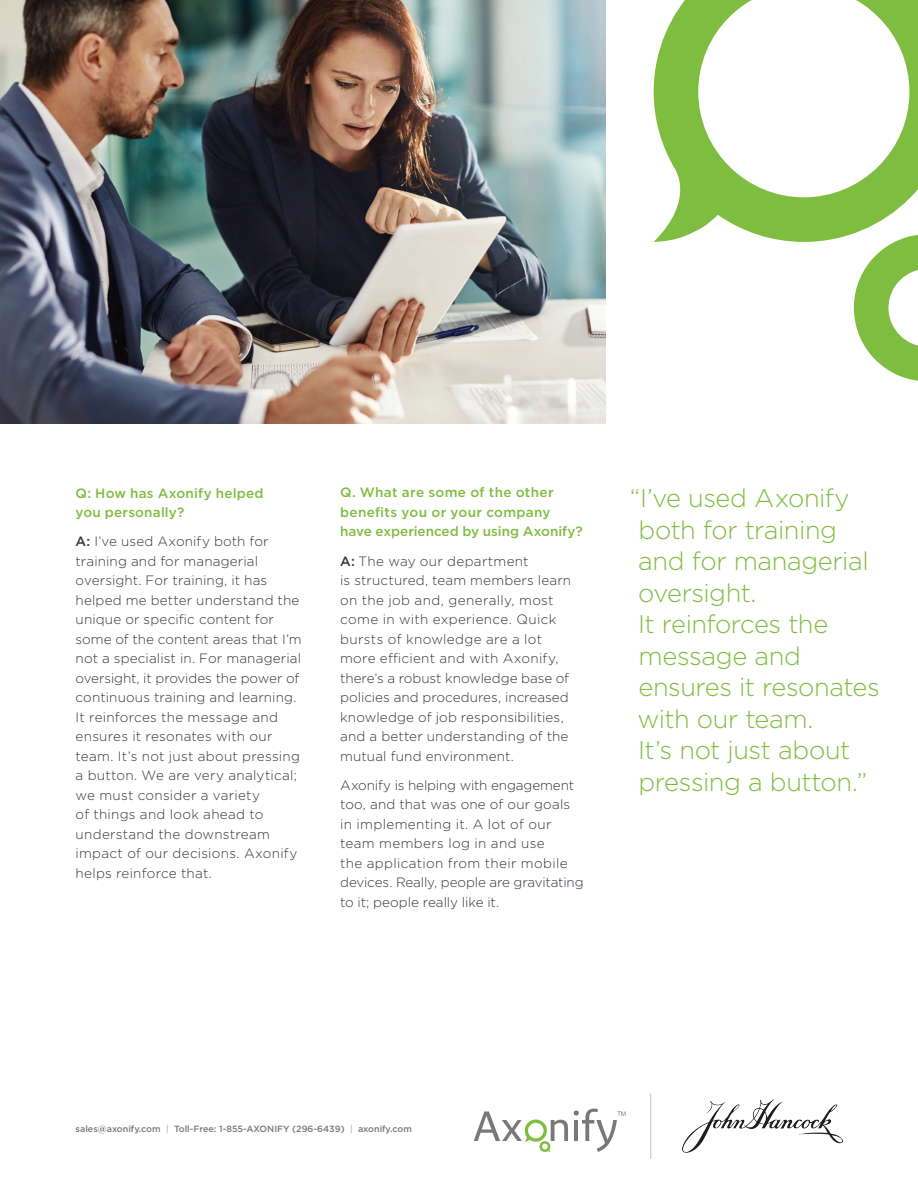
<style>
.page{position:relative;width:918px;height:1188px;background:#fff}
.page>*{position:absolute;margin:0;border:0;box-sizing:border-box;transform-origin:0 0}
.t1{font:300 25.5px/31.5px "Gotham";letter-spacing:-.015em;color:#7fbd41}
.t2{font:300 13.5px/19.5px "Gotham";letter-spacing:.01em;color:#323640}
.t3{font:500 13.5px/19.5px "Gotham";letter-spacing:.015em;color:#7fbd41}
.t4{font:500 9px "Gotham";color:#787779}
.s1{font-weight:500}
.s2{font-weight:300}
</style>
<div class="page">
<img style="left:682px;top:1100px;width:160px;height:52px">
<hr style="left:650px;top:1094px;width:1px;height:65px;background:#bcbdc0">
<svg style="left:574px;top:1109px;width:51px;height:43px"></svg>
<svg style="left:474px;top:1111px;width:94px;height:41px"></svg>
<img style="left:0;top:0;width:606px;height:423px">
<svg style="left:654px;top:0;width:264px;height:242px"></svg>
<svg style="left:854px;top:234px;width:64px;height:147px"></svg>
<p class="t3" style="left:76px;top:483px;width:189px">Q: How has Axonify helped you personally?</p>
<p class="t2" style="left:76px;top:531px;width:227px"><span class="s1">A:</span> I’ve used Axonify both for training and for managerial oversight. For training, it has helped me better understand the unique or specific content for some of the content areas that I’m not a specialist in. For managerial oversight, it provides the power of continuous training and learning.<br>It reinforces the message and ensures it resonates with our team. It’s not just about pressing a button. We are very analytical; we must consider a variety<br>of things and look ahead to understand the downstream impact of our decisions. Axonify helps reinforce that.</p>
<p class="t3" style="left:340px;top:483px;width:244px">Q. What are some of the other benefits you or your company have experienced by using Axonify?</p>
<p class="t2" style="left:340px;top:551px;width:232px"><span class="s1">A:</span> The way our department<br>is structured, team members learn on the job and, generally, most come in with experience. Quick bursts of knowledge are a lot more efficient and with Axonify, there’s a robust knowledge base of policies and procedures, increased knowledge of job responsibilities, and a better understanding of the mutual fund environment.</p>
<p class="t2" style="left:340px;top:775px;width:245px">Axonify is helping with engagement too, and that was one of our goals in implementing it. A lot of our team members log in and use<br>the application from their mobile devices. Really, people are gravitating to it; people really like it.</p>
<h1 class="t1" style="left:638px;top:482px;width:244px;text-indent:-8px">“I’ve used Axonify both for training and for managerial oversight.<br>It reinforces the message and ensures it resonates with our team.<br>It’s not just about pressing a button.”</h1>
<p class="t4" style="left:76px;top:1123px;width:338px">sales@axonify.com <span class="s2">|</span> Toll-Free: 1-855-AXONIFY (296-6439) <span class="s2">|</span> axonify.com</p>
</div>
